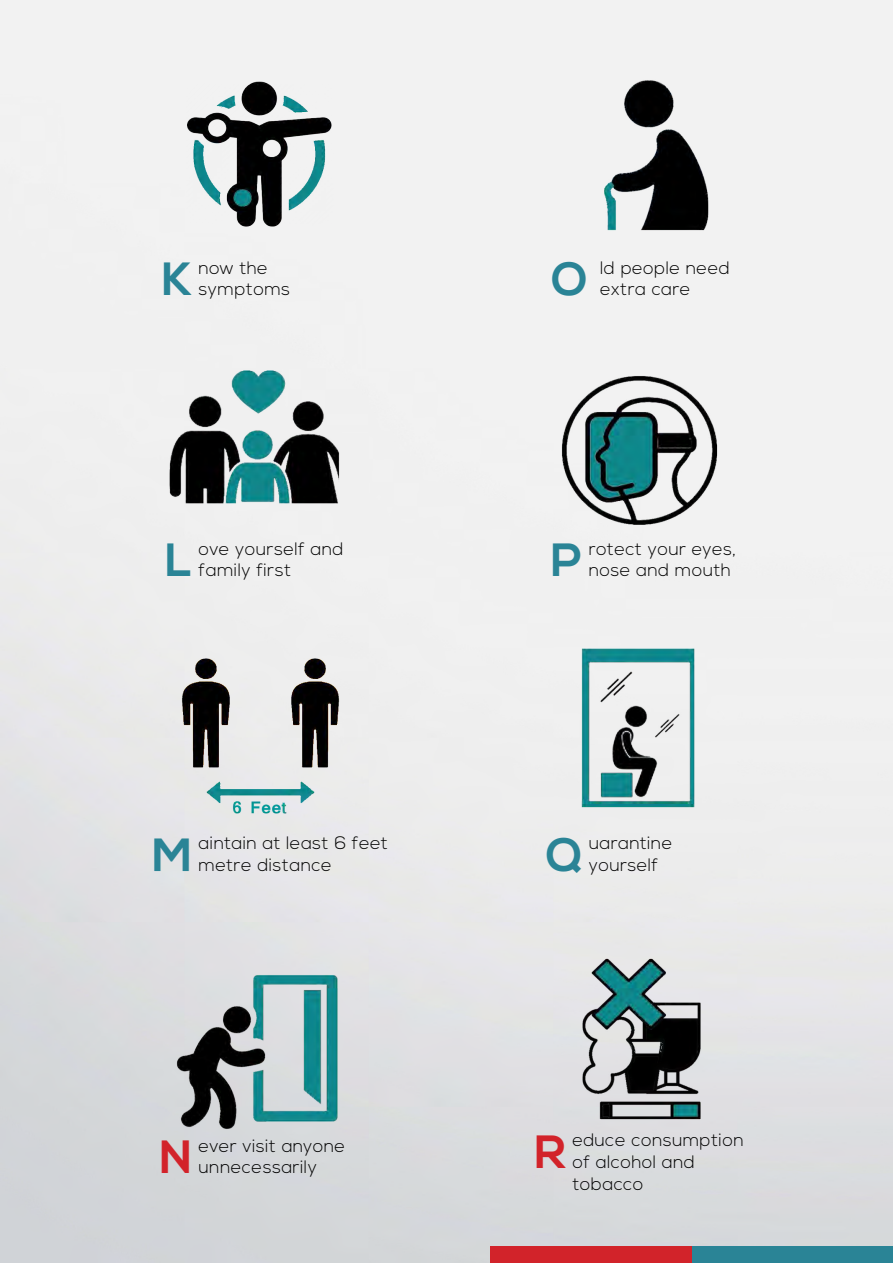
<style>
.page{position:relative;width:893px;height:1263px;background:#fff}
.page>*{position:absolute;margin:0;border:0;box-sizing:border-box;transform-origin:0 0}
.t1{font:700 46.5px "Nexa";color:#2a8496}
.t2{font:700 46.5px "Nexa";color:#d2232a}
.t3{font:300 18px/21.6px "Nexa";letter-spacing:.02em;color:#000}
</style>
<div class="page">
<img style="left:166px;top:67px;width:559px;height:1070px">
<div style="left:691px;top:1246px;width:202px;height:17px;background:#2a8496"></div>
<div style="left:490px;top:1246px;width:201px;height:17px;background:#d2232a"></div>
<p class="t3" style="left:199px;top:258px;width:71px">now the</p>
<h1 class="t1" style="left:162px;top:252px;width:32px">K</h1>
<p class="t3" style="left:199px;top:279px;width:93px">symptoms</p>
<h1 class="t1" style="left:551px;top:252px;width:38px">O</h1>
<p class="t3" style="left:600px;top:258px;width:131px">ld people need</p>
<p class="t3" style="left:600px;top:279px;width:92px">extra care</p>
<h1 class="t1" style="left:165px;top:533px;width:29px">L</h1>
<p class="t3" style="left:199px;top:538px;width:147px">ove yourself and</p>
<p class="t3" style="left:199px;top:560px;width:94px">family first</p>
<p class="t3" style="left:589px;top:538px;width:149px">rotect your eyes,</p>
<h1 class="t1" style="left:551px;top:533px;width:33px">P</h1>
<p class="t3" style="left:589px;top:560px;width:144px">nose and mouth</p>
<h1 class="t1" style="left:152px;top:828px;width:42px">M</h1>
<p class="t3" style="left:199px;top:833px;width:191px">aintain at least 6 feet</p>
<p class="t3" style="left:199px;top:855px;width:135px">metre distance</p>
<p class="t3" style="left:589px;top:833px;width:85px">uarantine</p>
<h1 class="t1" style="left:546px;top:828px;width:38px">Q</h1>
<p class="t3" style="left:589px;top:855px;width:71px">yourself</p>
<h1 class="t2" style="left:159px;top:1130px;width:35px">N</h1>
<p class="t3" style="left:199px;top:1135px;width:148px">ever visit anyone</p>
<p class="t3" style="left:199px;top:1157px;width:120px">unnecessarily</p>
<p class="t3" style="left:572px;top:1130px;width:173px">educe consumption of alcohol and tobacco</p>
<h1 class="t2" style="left:535px;top:1125px;width:33px">R</h1>
</div>
